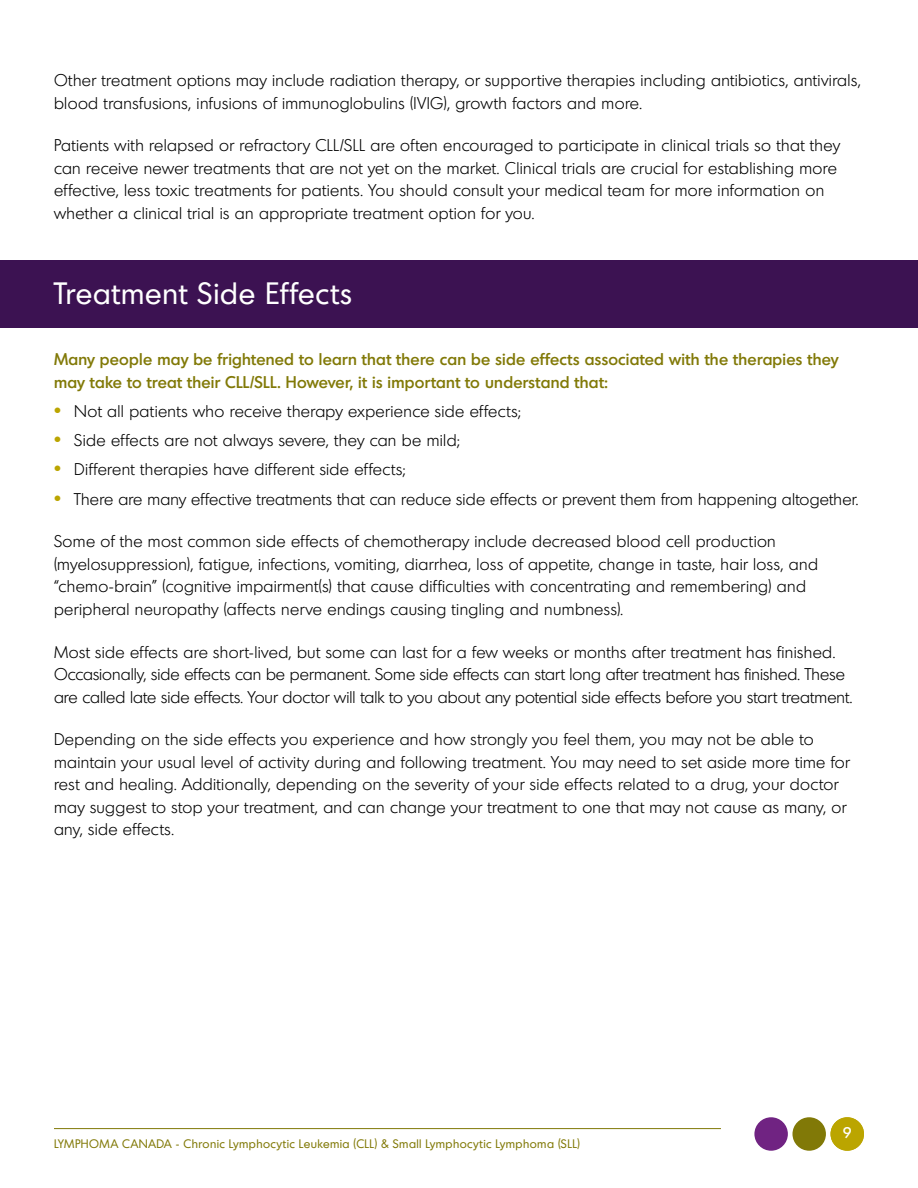
<style>
.page{position:relative;width:918px;height:1188px;background:#fff}
.page>*{position:absolute;margin:0;border:0;box-sizing:border-box;transform-origin:0 0}
.t1{font:30px "Montreal Serial";letter-spacing:.03em;color:#fff}
.t2{font:300 16.5px/22.5px "Montreal Serial";letter-spacing:.025em;color:#000}
.t3{font:300 16.5px/22.5px "Montreal Serial";letter-spacing:.005em;color:#000}
.t4{font:500 16.5px/22.5px "Montreal Serial";letter-spacing:.02em;color:#817907}
.t5{font:500 15px "Montreal Serial";color:#fff}
.t6{font:12px "Montreal Serial";letter-spacing:.035em;color:#817907}
.s1{font-family:"Arial";font-weight:700;font-size:19.5px;color:#bba500}
</style>
<div class="page">
<div style="left:754px;top:1117px;width:34px;height:34px;background:#702382;border-radius:50%"></div>
<div style="left:792px;top:1117px;width:34px;height:34px;background:#817907;border-radius:50%"></div>
<div style="left:831px;top:1117px;width:33px;height:34px;background:#bba500;border-radius:50%"></div>
<hr style="left:54px;top:1128px;width:667px;height:1px;background:#817907">
<div style="left:0;top:260px;width:918px;height:68px;background:#3c1252"></div>
<p class="t2" style="left:54px;top:69px;width:808px">Other treatment options may include radiation therapy, or supportive therapies including antibiotics, antivirals, blood transfusions, infusions of immunoglobulins (IVIG), growth factors and more.</p>
<p class="t2" style="left:54px;top:134px;width:787px">Patients with relapsed or refractory CLL/SLL are often encouraged to participate in clinical trials so that they can receive newer treatments that are not yet on the market. Clinical trials are crucial for establishing more effective, less toxic treatments for patients. You should consult your medical team for more information on whether a clinical trial is an appropriate treatment option for you.</p>
<h1 class="t1" style="left:54px;top:274px;width:299px">Treatment Side Effects</h1>
<p class="t4" style="left:54px;top:347px;width:786px">Many people may be frightened to learn that there can be side effects associated with the therapies they may take to treat their CLL/SLL. However, it is important to understand that:</p>
<p class="t2" style="left:54px;top:400px;width:469px"><span class="s1">•</span> Not all patients who receive therapy experience side effects;</p>
<p class="t2" style="left:54px;top:429px;width:408px"><span class="s1">•</span> Side effects are not always severe, they can be mild;</p>
<p class="t2" style="left:54px;top:458px;width:353px"><span class="s1">•</span> Different therapies have different side effects;</p>
<p class="t2" style="left:54px;top:487px;width:806px"><span class="s1">•</span> There are many effective treatments that can reduce side effects or prevent them from happening altogether.</p>
<p class="t2" style="left:54px;top:530px;width:765px">Some of the most common side effects of chemotherapy include decreased blood cell production (myelosuppression), fatigue, infections, vomiting, diarrhea, loss of appetite, change in taste, hair loss, and “chemo-brain” (cognitive impairment(s) that cause difficulties with concentrating and remembering) and peripheral neuropathy (affects nerve endings causing tingling and numbness).</p>
<p class="t3" style="left:54px;top:640px;width:800px">Most side effects are short-lived, but some can last for a few weeks or months after treatment has finished.<br>Occasionally, side effects can be permanent. Some side effects can start long after treatment has finished. These are called late side effects. Your doctor will talk to you about any potential side effects before you start treatment.</p>
<p class="t2" style="left:54px;top:728px;width:797px">Depending on the side effects you experience and how strongly you feel them, you may not be able to maintain your usual level of activity during and following treatment. You may need to set aside more time for rest and healing. Additionally, depending on the severity of your side effects related to a drug, your doctor may suggest to stop your treatment, and can change your treatment to one that may not cause as many, or any, side effects.</p>
<p class="t6" style="left:54px;top:1136px;width:528px">LYMPHOMA CANADA - Chronic Lymphocytic Leukemia (CLL) &amp; Small Lymphocytic Lymphoma (SLL)</p>
<p class="t5" style="left:843px;top:1123px;width:10px">9</p>
</div>
